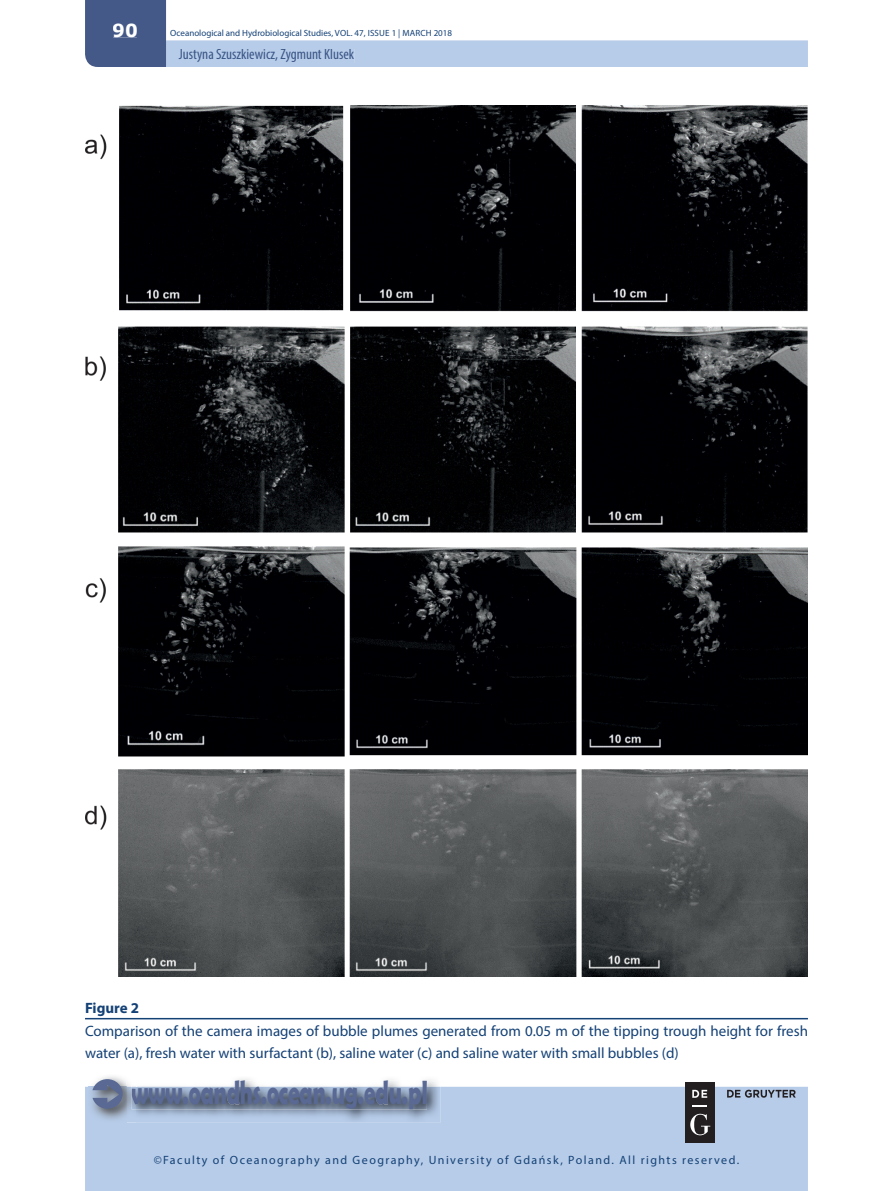
<style>
.page{position:relative;width:893px;height:1191px;background:#fff}
.page>*{position:absolute;margin:0;border:0;box-sizing:border-box;transform-origin:0 0}
.t1{font:700 33.75px "Berlin Sans FB Demi";color:#596994;scale:.67 1}
.t2{font:700 18px "Verdana";color:#fff}
.t3{font:15px/22.5px "Myriad Pro";color:#144176}
.t4{font:condensed 15px "Myriad Pro";color:#395586}
.t5{font:700 15px "Myriad Pro";color:#144176}
.t6{font:12px "Myriad Pro";letter-spacing:.12em;color:#144176}
.t7{font:9px "Myriad Pro";color:#144176}
</style>
<div class="page">
<div style="left:85px;top:1086px;width:723px;height:105px;background:#b7cce8"></div>
<svg style="left:85px;top:0;width:723px;height:67px"></svg>
<div style="left:113px;top:24px;width:24px;height:13px;background:#455988"></div>
<div style="left:179px;top:49px;width:175px;height:14px;background:#b7cce8"></div>
<img style="left:88px;top:1086px;width:352px;height:36px">
<img style="left:127px;top:1110px;width:9px;height:12px">
<svg style="left:92px;top:1076px;width:335px;height:34px"></svg>
<div style="left:685px;top:1081px;width:30px;height:61px;background:#231f20"></div>
<svg style="left:692px;top:1105px;width:15px;height:1px"></svg>
<svg style="left:692px;top:1089px;width:15px;height:8px"></svg>
<svg style="left:690px;top:1113px;width:20px;height:22px"></svg>
<svg style="left:727px;top:1089px;width:69px;height:8px"></svg>
<img style="left:85px;top:105px;width:723px;height:871px">
<hr style="left:85px;top:1018px;width:723px;height:1px;background:#144176">
<p class="t2" style="left:112px;top:18px;width:27px">90</p>
<p class="t7" style="left:170px;top:28px;width:283px">Oceanological and Hydrobiological Studies, VOL. 47, ISSUE 1 | MARCH 2018</p>
<p class="t4" style="left:179px;top:45px;width:177px">Justyna Szuszkiewicz, Zygmunt Klusek</p>
<p class="t5" style="left:85px;top:998px;width:56px">Figure 2</p>
<p class="t3" style="left:85px;top:1019px;width:724px">Comparison of the camera images of bubble plumes generated from 0.05 m of the tipping trough height for fresh water (a), fresh water with surfactant (b), saline water (c) and saline water with small bubbles (d)</p>
<h1 class="t1" style="left:131px;top:1073px;width:444px">www.oandhs.ocean.ug.edu.pl</h1>
<p class="t6" style="left:154px;top:1152px;width:587px">©Faculty of Oceanography and Geography, University of Gdańsk, Poland. All rights reserved.</p>
</div>
